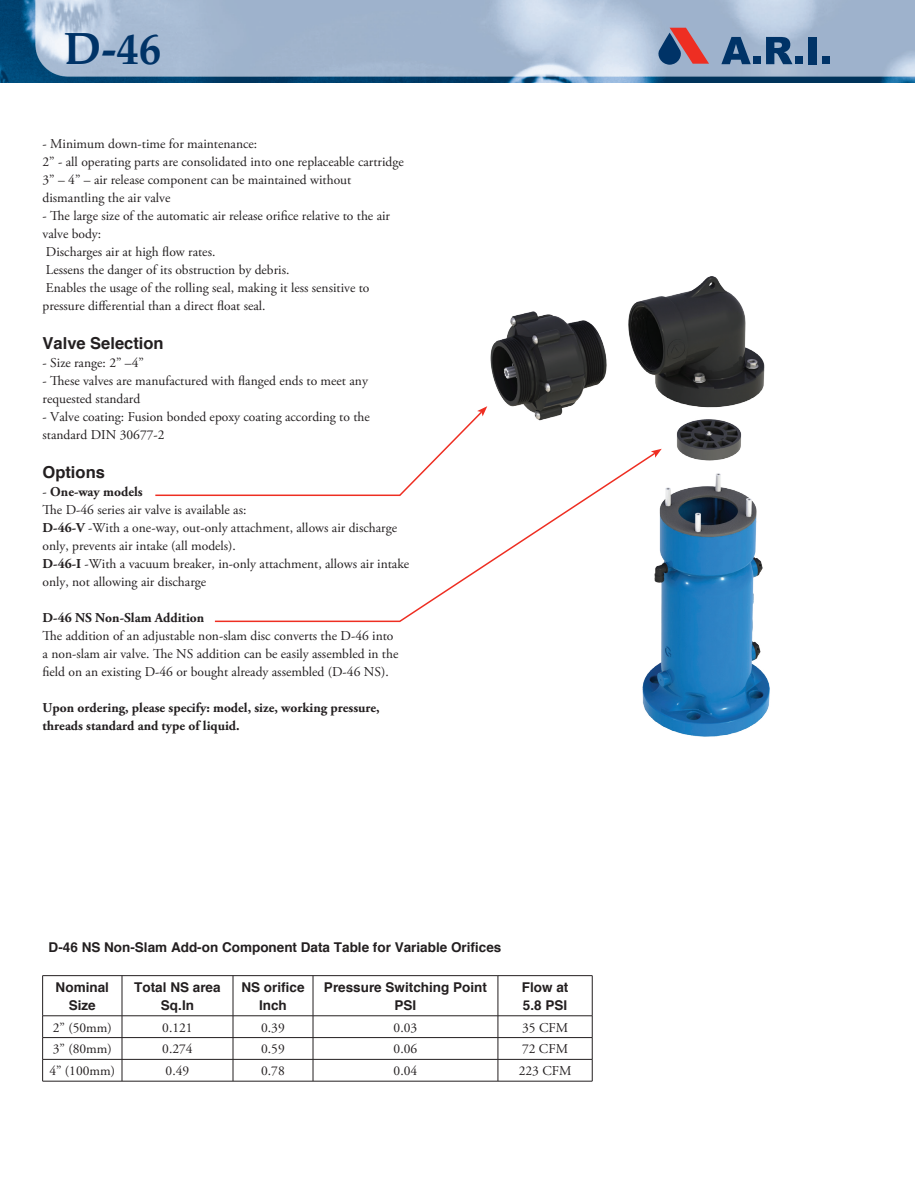
<style>
.page{position:relative;width:915px;height:1191px;background:#fff}
.page>*{position:absolute;margin:0;border:0;box-sizing:border-box;transform-origin:0 0}
.t1{font:700 45px "Palatino";color:#003367}
.t2{font:700 16.5px "Helvetica";color:#231f20}
.t3{font:13.5px/18px "Adobe Garamond Pro";color:#231f20}
.t4{font:700 13.5px/18px "Helvetica";color:#231f20;text-align:center}
.t5{font:700 13.5px/18px "Adobe Garamond Pro";color:#231f20}
.s1{font-weight:700}
</style>
<div class="page">
<img style="left:0;top:0;width:914px;height:83px">
<svg style="left:656px;top:28px;width:52px;height:37px;background:#916c81"></svg>
<svg style="left:721px;top:37px;width:29px;height:27px"></svg>
<div style="left:752px;top:57px;width:8px;height:7px;background:#003367"></div>
<svg style="left:765px;top:37px;width:27px;height:27px"></svg>
<div style="left:794px;top:57px;width:8px;height:7px;background:#003367"></div>
<div style="left:807px;top:37px;width:9px;height:27px;background:#003367"></div>
<div style="left:821px;top:57px;width:8px;height:7px;background:#003367"></div>
<img style="left:487px;top:276px;width:283px;height:461px">
<hr style="left:43px;top:975px;width:79px;height:1px;background:#231f20">
<hr style="left:42px;top:975px;width:1px;height:40px;background:#231f20">
<hr style="left:122px;top:975px;width:111px;height:1px;background:#231f20">
<hr style="left:122px;top:975px;width:1px;height:40px;background:#231f20">
<hr style="left:233px;top:975px;width:80px;height:1px;background:#231f20">
<hr style="left:233px;top:975px;width:1px;height:40px;background:#231f20">
<hr style="left:313px;top:975px;width:184px;height:1px;background:#231f20">
<hr style="left:312px;top:975px;width:1px;height:40px;background:#231f20">
<hr style="left:497px;top:975px;width:95px;height:1px;background:#231f20">
<hr style="left:497px;top:975px;width:1px;height:40px;background:#231f20">
<hr style="left:591px;top:975px;width:1px;height:40px;background:#231f20">
<hr style="left:43px;top:1015px;width:79px;height:1px;background:#231f20">
<hr style="left:122px;top:1015px;width:111px;height:1px;background:#231f20">
<hr style="left:233px;top:1015px;width:80px;height:1px;background:#231f20">
<hr style="left:313px;top:1015px;width:184px;height:1px;background:#231f20">
<hr style="left:497px;top:1015px;width:95px;height:1px;background:#231f20">
<hr style="left:43px;top:1037px;width:79px;height:1px;background:#231f20">
<hr style="left:122px;top:1037px;width:111px;height:1px;background:#231f20">
<hr style="left:233px;top:1037px;width:80px;height:1px;background:#231f20">
<hr style="left:313px;top:1037px;width:184px;height:1px;background:#231f20">
<hr style="left:497px;top:1037px;width:95px;height:1px;background:#231f20">
<hr style="left:43px;top:1059px;width:79px;height:1px;background:#231f20">
<svg style="left:42px;top:1015px;width:1px;height:66px"></svg>
<hr style="left:122px;top:1059px;width:111px;height:1px;background:#231f20">
<svg style="left:122px;top:1015px;width:1px;height:66px"></svg>
<hr style="left:233px;top:1059px;width:80px;height:1px;background:#231f20">
<svg style="left:233px;top:1015px;width:1px;height:66px"></svg>
<hr style="left:313px;top:1059px;width:184px;height:1px;background:#231f20">
<svg style="left:312px;top:1015px;width:1px;height:66px"></svg>
<hr style="left:497px;top:1059px;width:95px;height:1px;background:#231f20">
<svg style="left:497px;top:1015px;width:1px;height:66px"></svg>
<svg style="left:591px;top:1015px;width:1px;height:66px"></svg>
<hr style="left:43px;top:1081px;width:79px;height:1px;background:#231f20">
<hr style="left:122px;top:1081px;width:111px;height:1px;background:#231f20">
<hr style="left:233px;top:1081px;width:80px;height:1px;background:#231f20">
<hr style="left:313px;top:1081px;width:184px;height:1px;background:#231f20">
<hr style="left:497px;top:1081px;width:95px;height:1px;background:#231f20">
<svg style="left:155px;top:406px;width:332px;height:90px"></svg>
<svg style="left:213px;top:451px;width:443px;height:172px"></svg>
<svg style="left:650px;top:449px;width:11px;height:9px"></svg>
<h1 class="t1" style="left:64px;top:10px;width:99px">D-46</h1>
<p class="t3" style="left:43px;top:135px;width:362px">- Minimum down-time for maintenance:<br>2” - all operating parts are consolidated into one replaceable cartridge 3” – 4” – air release component can be maintained without dismantling the air valve</p>
<p class="t3" style="left:43px;top:207px;width:349px">- The large size of the automatic air release orifice relative to the air valve body:<br>Discharges air at high flow rates.<br>Lessens the danger of its obstruction by debris.<br>Enables the usage of the rolling seal, making it less sensitive to pressure differential than a direct float seal.</p>
<p class="t2" style="left:43px;top:330px;width:123px">Valve Selection</p>
<p class="t3" style="left:43px;top:354px;width:103px">- Size range: 2” –4”</p>
<p class="t3" style="left:43px;top:372px;width:327px">- These valves are manufactured with flanged ends to meet any requested standard</p>
<p class="t3" style="left:43px;top:408px;width:328px">- Valve coating: Fusion bonded epoxy coating according to the standard DIN 30677-2</p>
<p class="t2" style="left:43px;top:459px;width:64px">Options</p>
<p class="t3" style="left:43px;top:483px;width:368px">- <span class="s1">One-way models<br></span>The D-46 series air valve is available as:<br><span class="s1">D-46-V</span> -With a one-way, out-only attachment, allows air discharge only, prevents air intake (all models).<br><span class="s1">D-46-I</span> -With a vacuum breaker, in-only attachment, allows air intake only, not allowing air discharge</p>
<p class="t5" style="left:43px;top:609px;width:163px">D-46 NS Non-Slam Addition</p>
<p class="t3" style="left:43px;top:627px;width:357px">The addition of an adjustable non-slam disc converts the D-46 into a non-slam air valve. The NS addition can be easily assembled in the field on an existing D-46 or bought already assembled (D-46 NS).</p>
<p class="t5" style="left:43px;top:699px;width:338px">Upon ordering, please specify: model, size, working pressure, threads standard and type of liquid.</p>
<p class="t4" style="left:49px;top:938px;width:454px">D-46 NS Non-Slam Add-on Component Data Table for Variable Orifices</p>
<p class="t4" style="left:56px;top:978px;width:55px">Nominal<br>Size</p>
<p class="t4" style="left:134px;top:978px;width:88px">Total NS area<br>Sq.In</p>
<p class="t4" style="left:241px;top:978px;width:65px">NS orifice<br>Inch</p>
<p class="t4" style="left:324px;top:978px;width:164px">Pressure Switching Point<br>PSI</p>
<p class="t4" style="left:521px;top:978px;width:48px;text-align:left">Flow at<br>5.8 PSI</p>
<p class="t3" style="left:53px;top:1018px;width:60px">2” (50mm)</p>
<p class="t3" style="left:162px;top:1018px;width:32px">0.121</p>
<p class="t3" style="left:261px;top:1018px;width:25px">0.39</p>
<p class="t3" style="left:393px;top:1018px;width:25px">0.03</p>
<p class="t3" style="left:522px;top:1018px;width:47px">35 CFM</p>
<p class="t3" style="left:53px;top:1040px;width:60px">3” (80mm)</p>
<p class="t3" style="left:162px;top:1040px;width:32px">0.274</p>
<p class="t3" style="left:261px;top:1040px;width:25px">0.59</p>
<p class="t3" style="left:393px;top:1040px;width:25px">0.06</p>
<p class="t3" style="left:522px;top:1040px;width:47px">72 CFM</p>
<p class="t3" style="left:49px;top:1062px;width:67px">4” (100mm)</p>
<p class="t3" style="left:165px;top:1062px;width:25px">0.49</p>
<p class="t3" style="left:261px;top:1062px;width:25px">0.78</p>
<p class="t3" style="left:393px;top:1062px;width:25px">0.04</p>
<p class="t3" style="left:518px;top:1062px;width:54px">223 CFM</p>
</div>
